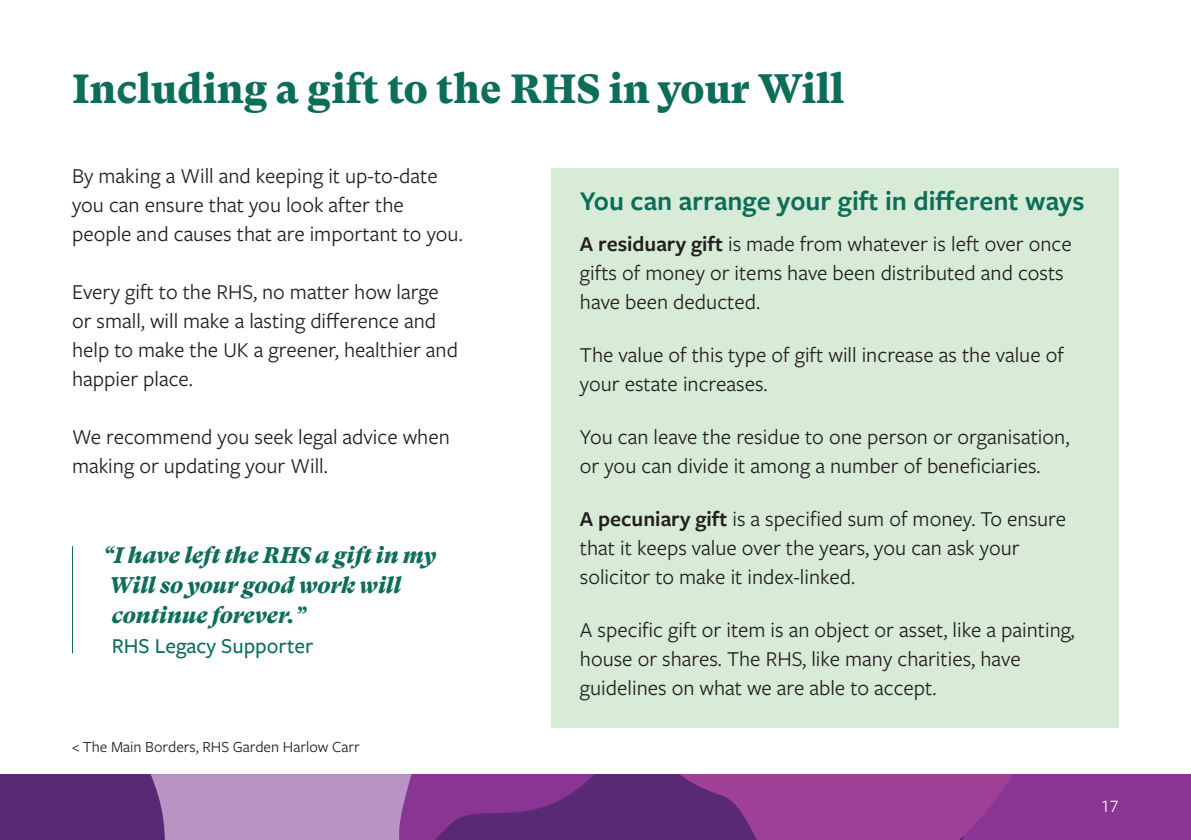
<style>
.page{position:relative;width:1191px;height:840px;background:#fff}
.page>*{position:absolute;margin:0;border:0;box-sizing:border-box;transform-origin:0 0}
.t1{font:900 40px "GT Super Text";color:#0c6d59}
.t2{font:600 28px "Freight Sans Pro";color:#0c6d59}
.t3{font:22px/29px "Freight Sans Pro";color:#231f20}
.t4{font:italic 900 22px/30px "GT Super Text";color:#0c6d59}
.t5{font:500 22px "Freight Sans Pro";color:#0c6d59}
.t6{font:18px "Freight Sans Pro";color:#fff}
.t7{font:16px "Freight Sans Pro";color:#231f20}
.s1{font-weight:600}
</style>
<div class="page">
<div style="left:551px;top:168px;width:568px;height:558px;background:#d8ebd7"></div>
<div style="left:181px;top:774px;width:183px;height:65px;background:#b893c4"></div>
<svg style="left:364px;top:774px;width:827px;height:65px;background:#86398f"></svg>
<svg style="left:0;top:774px;width:181px;height:65px;background:#64357f"></svg>
<hr style="left:72px;top:546px;width:1px;height:107px;background:#0c6d59">
<h1 class="t1" style="left:72px;top:66px;width:774px">Including a gift to the RHS in your Will</h1>
<p class="t3" style="left:72px;top:160px;width:392px">By making a Will and keeping it up-to-date you can ensure that you look after the people and causes that are important to you.</p>
<p class="t3" style="left:72px;top:276px;width:387px">Every gift to the RHS, no matter how large or small, will make a lasting difference and help to make the UK a greener, healthier and happier place.</p>
<p class="t3" style="left:72px;top:421px;width:379px">We recommend you seek legal advice when making or updating your Will.</p>
<p class="t4" style="left:103px;top:540px;width:335px">“I have left the RHS a gift in my<br>Will so your good work will continue forever.”</p>
<p class="t5" style="left:112px;top:630px;width:203px">RHS Legacy Supporter</p>
<p class="t7" style="left:72px;top:735px;width:289px">&lt; The Main Borders, RHS Garden Harlow Carr</p>
<p class="t2" style="left:580px;top:182px;width:506px">You can arrange your gift in different ways</p>
<p class="t3" style="left:580px;top:228px;width:493px"><span class="s1">A residuary gift</span> is made from whatever is left over once gifts of money or items have been distributed and costs have been deducted.</p>
<p class="t3" style="left:580px;top:339px;width:485px">The value of this type of gift will increase as the value of your estate increases.</p>
<p class="t3" style="left:580px;top:421px;width:491px">You can leave the residue to one person or organisation, or you can divide it among a number of beneficiaries.</p>
<p class="t3" style="left:580px;top:503px;width:488px"><span class="s1">A pecuniary gift</span> is a specified sum of money. To ensure that it keeps value over the years, you can ask your solicitor to make it index-linked.</p>
<p class="t3" style="left:580px;top:614px;width:496px">A specific gift or item is an object or asset, like a painting, house or shares. The RHS, like many charities, have guidelines on what we are able to accept.</p>
<p class="t6" style="left:1101px;top:793px;width:19px">17</p>
</div>
